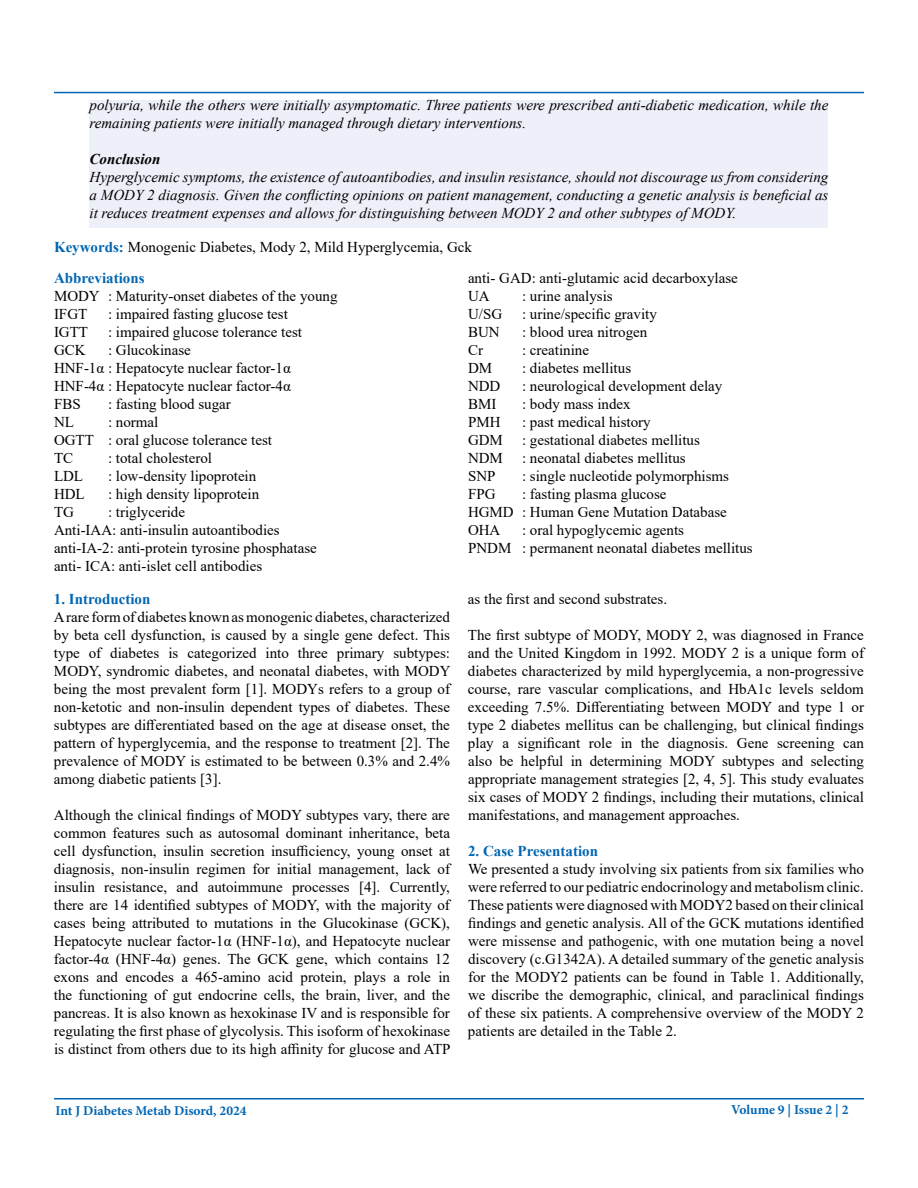
<style>
.page{position:relative;width:918px;height:1188px;background:#fff}
.page>*{position:absolute;margin:0;border:0;box-sizing:border-box;transform-origin:0 0}
.t1{font:15px/18px "Times New Roman";color:#000}
.t2{font:italic 15px/18px "Times New Roman";color:#000}
.t3{font:700 15px "Times New Roman";color:#0066b3}
.t4{font:italic 700 15px "Times New Roman";color:#000}
.t5{font:700 13.5px "Minion Pro";color:#0066b3}
.s1{font-weight:700;color:#0066b3}
</style>
<div class="page">
<hr style="left:54px;top:92px;width:810px;height:1px;background:#0066b3">
<hr style="left:54px;top:1098px;width:810px;height:2px;background:#0066b3">
<div style="left:90px;top:100px;width:738px;height:128px;background:#eef0f9"></div>
<p class="t2" style="left:90px;top:96px;width:740px">polyuria, while the others were initially asymptomatic. Three patients were prescribed anti-diabetic medication, while the remaining patients were initially managed through dietary interventions.</p>
<p class="t4" style="left:90px;top:149px;width:72px">Conclusion</p>
<p class="t2" style="left:90px;top:168px;width:740px;text-align:justify">Hyperglycemic symptoms, the existence of autoantibodies, and insulin resistance, should not discourage us from considering a MODY 2 diagnosis. Given the conflicting opinions on patient management, conducting a genetic analysis is beneficial as it reduces treatment expenses and allows for distinguishing between MODY 2 and other subtypes of MODY.</p>
<p class="t1" style="left:54px;top:231px;width:419px;line-height:31.2px"><span class="s1">Keywords:</span> Monogenic Diabetes, Mody 2, Mild Hyperglycemia, Gck<br><span class="s1">Abbreviations</span></p>
<p class="t1" style="left:54px;top:286px;width:285px">MODY : Maturity-onset diabetes of the young<br>IFGT</p>
<p class="t1" style="left:468px;top:269px;width:271px">anti- GAD: anti-glutamic acid decarboxylase<br>UA</p>
<p class="t1" style="left:522px;top:287px;width:92px">: urine analysis</p>
<p class="t1" style="left:108px;top:304px;width:181px">: impaired fasting glucose test</p>
<p class="t1" style="left:468px;top:305px;width:36px">U/SG</p>
<p class="t1" style="left:522px;top:305px;width:136px">: urine/specific gravity</p>
<p class="t1" style="left:468px;top:323px;width:33px">BUN</p>
<p class="t1" style="left:522px;top:323px;width:127px">: blood urea nitrogen</p>
<p class="t1" style="left:468px;top:341px;width:17px">Cr</p>
<p class="t1" style="left:522px;top:341px;width:69px">: creatinine</p>
<p class="t1" style="left:468px;top:359px;width:26px">DM</p>
<p class="t1" style="left:522px;top:359px;width:111px">: diabetes mellitus</p>
<p class="t1" style="left:468px;top:377px;width:34px">NDD</p>
<p class="t1" style="left:522px;top:377px;width:202px">: neurological development delay</p>
<p class="t1" style="left:468px;top:395px;width:30px">BMI</p>
<p class="t1" style="left:522px;top:395px;width:110px">: body mass index</p>
<p class="t1" style="left:468px;top:413px;width:34px">PMH</p>
<p class="t1" style="left:522px;top:413px;width:130px">: past medical history</p>
<p class="t1" style="left:468px;top:431px;width:36px">GDM</p>
<p class="t1" style="left:522px;top:431px;width:179px">: gestational diabetes mellitus</p>
<p class="t1" style="left:468px;top:449px;width:36px">NDM</p>
<p class="t1" style="left:522px;top:449px;width:165px">: neonatal diabetes mellitus</p>
<p class="t1" style="left:468px;top:467px;width:29px">SNP</p>
<p class="t1" style="left:522px;top:467px;width:209px">: single nucleotide polymorphisms</p>
<p class="t1" style="left:468px;top:485px;width:29px">FPG</p>
<p class="t1" style="left:54px;top:322px;width:36px">IGTT</p>
<p class="t1" style="left:108px;top:322px;width:196px">: impaired glucose tolerance test</p>
<p class="t1" style="left:54px;top:340px;width:33px">GCK</p>
<p class="t1" style="left:54px;top:340px;width:238px;text-indent:54px">: Glucokinase<br>HNF-1α : Hepatocyte nuclear factor-1α<br>HNF-4α : Hepatocyte nuclear factor-4α<br>FBS</p>
<p class="t1" style="left:108px;top:394px;width:124px">: fasting blood sugar</p>
<p class="t1" style="left:54px;top:412px;width:220px;text-indent:54px">: normal<br>OGTT : oral glucose tolerance test<br>TC</p>
<p class="t1" style="left:54px;top:412px;width:21px">NL</p>
<p class="t1" style="left:108px;top:448px;width:106px">: total cholesterol</p>
<p class="t1" style="left:54px;top:466px;width:31px">LDL</p>
<p class="t1" style="left:108px;top:466px;width:150px">: low-density lipoprotein</p>
<p class="t1" style="left:54px;top:484px;width:32px">HDL</p>
<p class="t1" style="left:108px;top:484px;width:153px">: high density lipoprotein</p>
<p class="t1" style="left:54px;top:502px;width:21px">TG</p>
<p class="t1" style="left:468px;top:485px;width:260px;text-indent:54px">: fasting plasma glucose<br>HGMD : Human Gene Mutation Database<br>OHA</p>
<p class="t1" style="left:54px;top:502px;width:264px;text-indent:54px">: triglyceride<br>Anti-IAA: anti-insulin autoantibodies anti-IA-2: anti-protein tyrosine phosphatase anti- ICA: anti-islet cell antibodies</p>
<p class="t1" style="left:468px;top:521px;width:286px;text-indent:54px">: oral hypoglycemic agents<br>PNDM : permanent neonatal diabetes mellitus</p>
<p class="t3" style="left:54px;top:588px;width:98px">1. Introduction</p>
<p class="t1" style="left:54px;top:608px;width:398px;text-align:justify">A rare form of diabetes known as monogenic diabetes, characterized by beta cell dysfunction, is caused by a single gene defect. This type of diabetes is categorized into three primary subtypes:<br>MODY, syndromic diabetes, and neonatal diabetes, with MODY being the most prevalent form [1]. MODYs refers to a group of non-ketotic and non-insulin dependent types of diabetes. These subtypes are differentiated based on the age at disease onset, the pattern of hyperglycemia, and the response to treatment [2]. The prevalence of MODY is estimated to be between 0.3% and 2.4% among diabetic patients [3].</p>
<p class="t1" style="left:54px;top:806px;width:398px;text-align:justify">Although the clinical findings of MODY subtypes vary, there are common features such as autosomal dominant inheritance, beta cell dysfunction, insulin secretion insufficiency, young onset at diagnosis, non-insulin regimen for initial management, lack of insulin resistance, and autoimmune processes [4]. Currently, there are 14 identified subtypes of MODY, with the majority of cases being attributed to mutations in the Glucokinase (GCK), Hepatocyte nuclear factor-1α (HNF-1α), and Hepatocyte nuclear factor-4α (HNF-4α) genes. The GCK gene, which contains 12 exons and encodes a 465-amino acid protein, plays a role in the functioning of gut endocrine cells, the brain, liver, and the pancreas. It is also known as hexokinase IV and is responsible for regulating the first phase of glycolysis. This isoform of hexokinase is distinct from others due to its high affinity for glucose and ATP</p>
<p class="t1" style="left:468px;top:590px;width:201px">as the first and second substrates.</p>
<p class="t1" style="left:468px;top:626px;width:398px;text-align:justify">The first subtype of MODY, MODY 2, was diagnosed in France and the United Kingdom in 1992. MODY 2 is a unique form of diabetes characterized by mild hyperglycemia, a non-progressive course, rare vascular complications, and HbA1c levels seldom exceeding 7.5%. Differentiating between MODY and type 1 or type 2 diabetes mellitus can be challenging, but clinical findings play a significant role in the diagnosis. Gene screening can also be helpful in determining MODY subtypes and selecting appropriate management strategies [2, 4, 5]. This study evaluates six cases of MODY 2 findings, including their mutations, clinical manifestations, and management approaches.</p>
<p class="t3" style="left:468px;top:841px;width:132px">2. Case Presentation</p>
<p class="t1" style="left:468px;top:860px;width:398px;text-align:justify">We presented a study involving six patients from six families who were referred to our pediatric endocrinology and metabolism clinic.<br>These patients were diagnosed with MODY2 based on their clinical findings and genetic analysis. All of the GCK mutations identified were missense and pathogenic, with one mutation being a novel discovery (c.G1342A). A detailed summary of the genetic analysis for the MODY2 patients can be found in Table 1. Additionally, we discribe the demographic, clinical, and paraclinical findings of these six patients. A comprehensive overview of the MODY 2 patients are detailed in the Table 2.</p>
<p class="t5" style="left:56px;top:1101px;width:193px">Int J Diabetes Metab Disord, 2024</p>
<p class="t5" style="left:731px;top:1100px;width:119px">Volume 9 | Issue 2 | 2</p>
</div>
